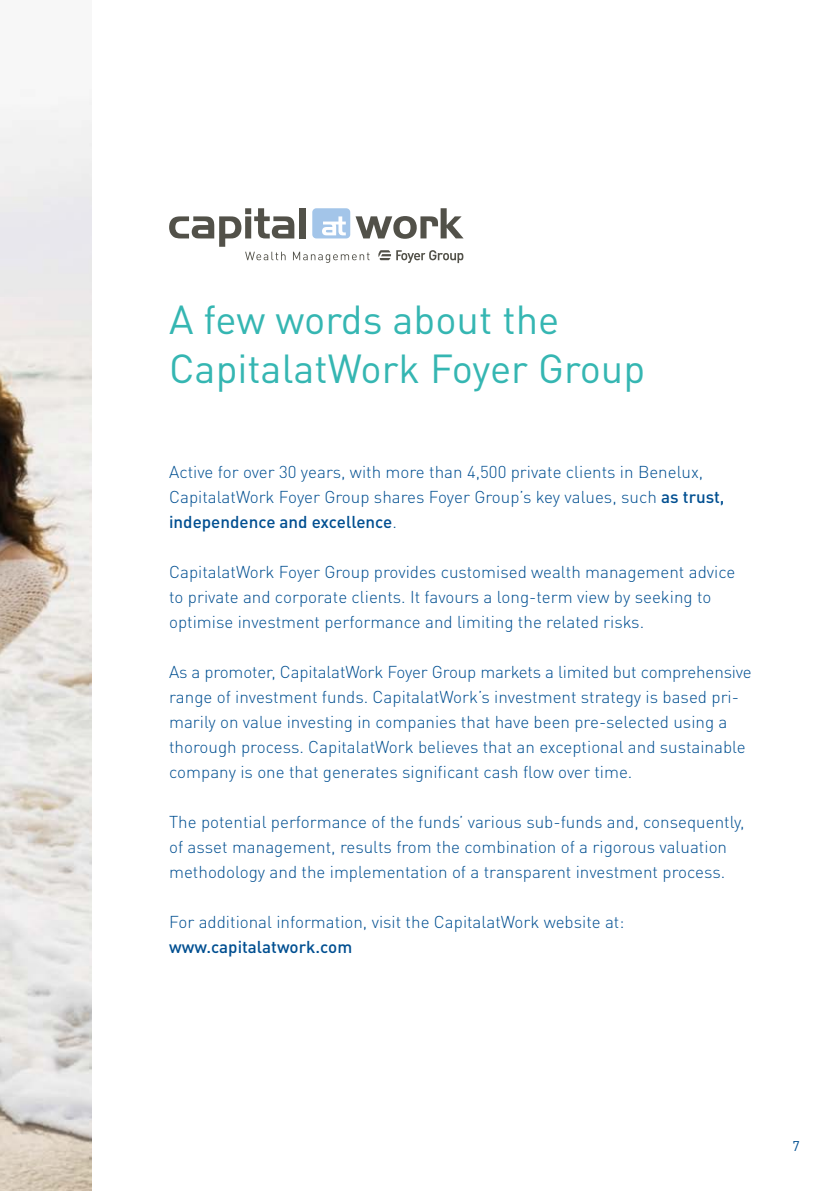
<style>
.page{position:relative;width:840px;height:1191px;background:#fff}
.page>*{position:absolute;margin:0;border:0;box-sizing:border-box;transform-origin:0 0}
.t1{font:40px/48px "DINOT";color:#35b6b2}
.t2{font:300 17px/25px "DIN Pro";color:#004f91}
.t3{font:500 17px "DIN Pro";color:#004f91}
.t4{font:14px "DIN Pro";color:#004f91}
.s1{font-weight:500}
</style>
<div class="page">
<img style="left:0;top:98px;width:91px;height:1093px">
<svg style="left:169px;top:208px;width:294px;height:55px"></svg>
<h1 class="t1" style="left:169px;top:294px;width:477px">A few words about the<br>CapitalatWork Foyer Group</h1>
<p class="t2" style="left:169px;top:458px;width:556px">Active for over 30 years, with more than 4,500 private clients in Benelux,<br>CapitalatWork Foyer Group shares Foyer Group’s key values, such <span class="s1">as trust, independence and excellence</span>.</p>
<p class="t2" style="left:169px;top:558px;width:567px">CapitalatWork Foyer Group provides customised wealth management advice to private and corporate clients. It favours a long-term view by seeking to optimise investment performance and limiting the related risks.</p>
<p class="t2" style="left:169px;top:658px;width:584px">As a promoter, CapitalatWork Foyer Group markets a limited but comprehensive range of investment funds. CapitalatWork’s investment strategy is based pri&shy;marily on value investing in companies that have been pre-selected using a thorough process. CapitalatWork believes that an exceptional and sustainable company is one that generates significant cash flow over time.</p>
<p class="t2" style="left:169px;top:808px;width:576px">The potential performance of the funds’ various sub-funds and, consequently, of asset management, results from the combination of a rigorous valuation methodology and the implementation of a transparent investment process.</p>
<p class="t2" style="left:169px;top:908px;width:456px">For additional information, visit the CapitalatWork website at:</p>
<p class="t3" style="left:169px;top:933px;width:185px">www.capitalatwork.com</p>
<p class="t4" style="left:791px;top:1135px;width:9px">7</p>
</div>
